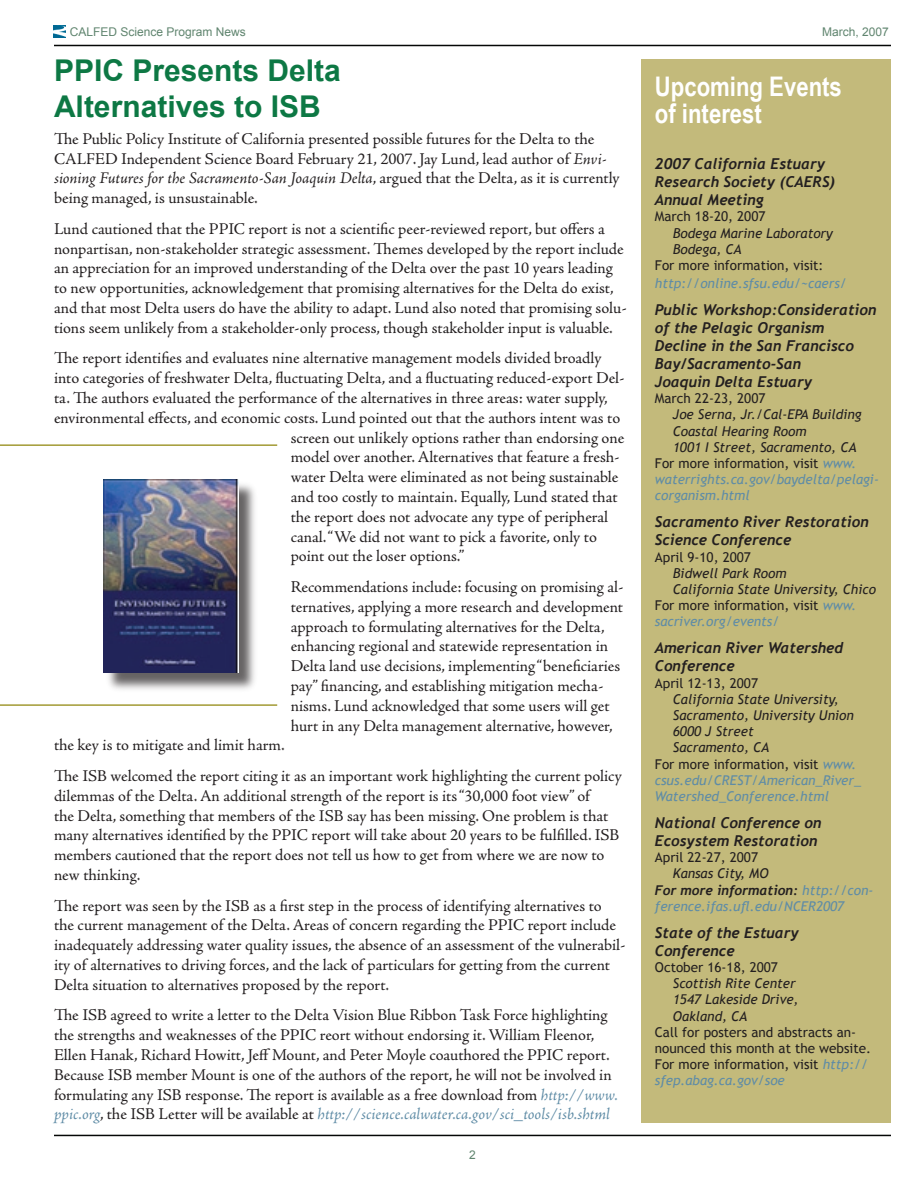
<style>
.page{position:relative;width:918px;height:1188px;background:#fff}
.page>*{position:absolute;margin:0;border:0;box-sizing:border-box;transform-origin:0 0}
.Headline{font:700 30px/36px "Arial";color:#0d7844}
.SideBarEventHead{font:700 27px/27px "Arial Narrow";color:#fff}
.Paragraph{font:16.5px/19.8px "Adobe Jenson Pro";letter-spacing:-.005em;color:#231f20}
.EventHead{font:italic 700 15px/18px "Trebuchet";color:#231f20}
.EventParagraph{font:italic 13.5px/16.2px "Trebuchet MS";color:#231f20}
.SideBarParagraph{font:13.5px/16.2px "Trebuchet MS";color:#231f20}
.SideBarParagraph-2{font:italic 13.5px/16.2px "Trebuchet MS";color:#5f8ca6}
.t1{font:12px "Arial";color:#60856f}
.s1{font-style:italic}
.s2{font-style:italic;color:#5f8ca6}
.s3{font-style:normal;color:#231f20}
.s4{font-family:"Trebuchet";font-weight:700;color:#231f20}
</style>
<div class="page">
<hr style="left:54px;top:1135px;width:837px;height:1px;background:#050706">
<hr style="left:54px;top:45px;width:837px;height:1px;background:#050706">
<svg style="left:54px;top:25px;width:12px;height:12px"></svg>
<div style="left:642px;top:59px;width:249px;height:1064px;background:#c3ba7b"></div>
<hr style="left:0;top:444px;width:277px;height:2px;background:#a29a34">
<hr style="left:0;top:704px;width:277px;height:2px;background:#a29a34">
<div style="left:104px;top:480px;width:155px;height:213px;background:#231f20;opacity:.7"></div>
<img style="left:103px;top:479px;width:135px;height:194px">
<p class="t1" style="left:70px;top:25px;width:178px">CALFED Science Program News</p>
<p class="t1" style="left:822px;top:25px;width:68px">March, 2007</p>
<p class="Headline" style="left:54px;top:53px;width:288px">PPIC Presents Delta<br>Alternatives to ISB</p>
<p class="Paragraph" style="left:54px;top:129px;width:567px">The Public Policy Institute of California presented possible futures for the Delta to the CALFED Independent Science Board February 21, 2007. Jay Lund, lead author of <span class="s1">Envi&shy;sioning Futures for the Sacramento-San Joaquin Delta</span>, argued that the Delta, as it is currently being managed, is unsustainable.</p>
<p class="Paragraph" style="left:54px;top:219px;width:574px">Lund cautioned that the PPIC report is not a scientific peer-reviewed report, but offers a nonpartisan, non-stakeholder strategic assessment. Themes developed by the report include an appreciation for an improved understanding of the Delta over the past 10 years leading to new opportunities, acknowledgement that promising alternatives for the Delta do exist, and that most Delta users do have the ability to adapt. Lund also noted that promising solu&shy;tions seem unlikely from a stakeholder-only process, though stakeholder input is valuable.</p>
<p class="Paragraph" style="left:54px;top:349px;width:549px">The report identifies and evaluates nine alternative management models divided broadly</p>
<p class="Paragraph" style="left:54px;top:369px;width:572px">into categories of freshwater Delta, fluctuating Delta, and a fluctuating reduced-export Del-</p>
<p class="Paragraph" style="left:54px;top:388px;width:555px">ta. The authors evaluated the performance of the alternatives in three areas: water supply,</p>
<p class="Paragraph" style="left:54px;top:408px;width:568px">environmental effects, and economic costs. Lund pointed out that the authors intent was to</p>
<p class="Paragraph" style="left:291px;top:428px;width:335px">screen out unlikely options rather than endorsing one</p>
<p class="Paragraph" style="left:291px;top:448px;width:330px">model over another. Alternatives that feature a fresh-</p>
<p class="Paragraph" style="left:291px;top:468px;width:329px">water Delta were eliminated as not being sustainable</p>
<p class="Paragraph" style="left:291px;top:487px;width:328px">and too costly to maintain. Equally, Lund stated that</p>
<p class="Paragraph" style="left:291px;top:507px;width:319px">the report does not advocate any type of peripheral</p>
<p class="Paragraph" style="left:291px;top:527px;width:308px">canal. “We did not want to pick a favorite, only to</p>
<p class="Paragraph" style="left:291px;top:547px;width:175px">point out the loser options.”</p>
<p class="Paragraph" style="left:291px;top:577px;width:334px">Recommendations include: focusing on promising al&shy;ternatives, applying a more research and development approach to formulating alternatives for the Delta, enhancing regional and statewide representation in Delta land use decisions, implementing “beneficiaries pay” financing, and establishing mitigation mecha&shy;nisms. Lund acknowledged that some users will get hurt in any Delta management alternative, however,</p>
<p class="Paragraph" style="left:54px;top:736px;width:232px">the key is to mitigate and limit harm.</p>
<p class="Paragraph" style="left:54px;top:766px;width:569px">The ISB welcomed the report citing it as an important work highlighting the current policy dilemmas of the Delta. An additional strength of the report is its “30,000 foot view” of<br>the Delta, something that members of the ISB say has been missing. One problem is that many alternatives identified by the PPIC report will take about 20 years to be fulfilled. ISB members cautioned that the report does not tell us how to get from where we are now to new thinking.</p>
<p class="Paragraph" style="left:54px;top:896px;width:573px">The report was seen by the ISB as a first step in the process of identifying alternatives to the current management of the Delta. Areas of concern regarding the PPIC report include inadequately addressing water quality issues, the absence of an assessment of the vulnerabil&shy;ity of alternatives to driving forces, and the lack of particulars for getting from the current Delta situation to alternatives proposed by the report.</p>
<p class="Paragraph" style="left:54px;top:1006px;width:565px">The ISB agreed to write a letter to the Delta Vision Blue Ribbon Task Force highlighting the strengths and weaknesses of the PPIC reort without endorsing it. William Fleenor, Ellen Hanak, Richard Howitt, Jeff Mount, and Peter Moyle coauthored the PPIC report.<br>Because ISB member Mount is one of the authors of the report, he will not be involved in formulating any ISB response. The report is available as a free download from <span class="s2">http://www. ppic.org</span>, the ISB Letter will be available at <span class="s2">http://science.calwater.ca.gov/sci_tools/isb.shtml</span></p>
<p class="SideBarEventHead" style="left:655px;top:73px;width:189px">Upcoming Events of interest</p>
<p class="EventHead" style="left:655px;top:155px;width:172px">2007 California Estuary</p>
<p class="EventHead" style="left:655px;top:173px;width:182px">Research Society (CAERS)</p>
<p class="EventHead" style="left:655px;top:191px;width:110px">Annual Meeting</p>
<p class="SideBarParagraph" style="left:655px;top:209px;width:112px">March 18-20, 2007</p>
<p class="EventParagraph" style="left:673px;top:225px;width:162px">Bodega Marine Laboratory</p>
<p class="EventParagraph" style="left:673px;top:241px;width:70px">Bodega, CA</p>
<p class="SideBarParagraph" style="left:655px;top:257px;width:170px">For more information, visit:</p>
<p class="SideBarParagraph-2" style="left:655px;top:275px;width:194px">http://online.sfsu.edu/~caers/</p>
<p class="EventHead" style="left:655px;top:301px;width:223px">Public Workshop:Consideration of the Pelagic Organism<br>Decline in the San Francisco<br>Bay/Sacramento-San<br>Joaquin Delta Estuary</p>
<p class="SideBarParagraph" style="left:655px;top:390px;width:112px">March 22-23, 2007</p>
<p class="EventParagraph" style="left:673px;top:407px;width:190px">Joe Serna, Jr./Cal-EPA Building</p>
<p class="EventParagraph" style="left:673px;top:423px;width:135px">Coastal Hearing Room</p>
<p class="EventParagraph" style="left:673px;top:439px;width:185px">1001 I Street, Sacramento, CA</p>
<p class="SideBarParagraph-2" style="left:655px;top:455px;width:226px"><span class="s3">For more information, visit</span> www. waterrights.ca.gov/baydelta/pelagi&shy;corganism.html</p>
<p class="EventHead" style="left:655px;top:513px;width:215px">Sacramento River Restoration<br>Science Conference</p>
<p class="SideBarParagraph" style="left:655px;top:549px;width:98px">April 9-10, 2007</p>
<p class="EventParagraph" style="left:673px;top:565px;width:115px">Bidwell Park Room</p>
<p class="EventParagraph" style="left:673px;top:581px;width:205px">California State University, Chico</p>
<p class="SideBarParagraph" style="left:655px;top:597px;width:203px">For more information, visit <span class="s2">www. sacriver.org/events/</span></p>
<p class="EventHead" style="left:655px;top:639px;width:190px">American River Watershed<br>Conference</p>
<p class="SideBarParagraph" style="left:655px;top:675px;width:105px">April 12-13, 2007</p>
<p class="EventParagraph" style="left:673px;top:691px;width:182px">California State University,<br>Sacramento, University Union</p>
<p class="EventParagraph" style="left:673px;top:723px;width:82px">6000 J Street</p>
<p class="EventParagraph" style="left:673px;top:740px;width:98px">Sacramento, CA</p>
<p class="SideBarParagraph-2" style="left:655px;top:756px;width:208px"><span class="s3">For more information, visit</span> www. csus.edu/CREST/American_River_<br>Watershed_Conference.html</p>
<p class="EventHead" style="left:655px;top:814px;width:168px">National Conference on<br>Ecosystem Restoration</p>
<p class="SideBarParagraph" style="left:655px;top:849px;width:105px">April 22-27, 2007</p>
<p class="EventParagraph" style="left:673px;top:866px;width:97px">Kansas City, MO</p>
<p class="SideBarParagraph-2" style="left:655px;top:882px;width:220px"><span class="s4">For more information:</span> http://con&shy;ference.ifas.ufl.edu/NCER2007</p>
<p class="EventHead" style="left:655px;top:924px;width:146px">State of the Estuary<br>Conference</p>
<p class="SideBarParagraph" style="left:655px;top:959px;width:125px">October 16-18, 2007</p>
<p class="EventParagraph" style="left:673px;top:975px;width:124px">Scottish Rite Center</p>
<p class="EventParagraph" style="left:673px;top:992px;width:127px">1547 Lakeside Drive,</p>
<p class="EventParagraph" style="left:673px;top:1008px;width:76px">Oakland, CA</p>
<p class="SideBarParagraph" style="left:655px;top:1024px;width:218px">Call for posters and abstracts an&shy;nounced this month at the website.<br>For more information, visit <span class="s2">http:// sfep.abag.ca.gov/soe</span></p>
</div>
